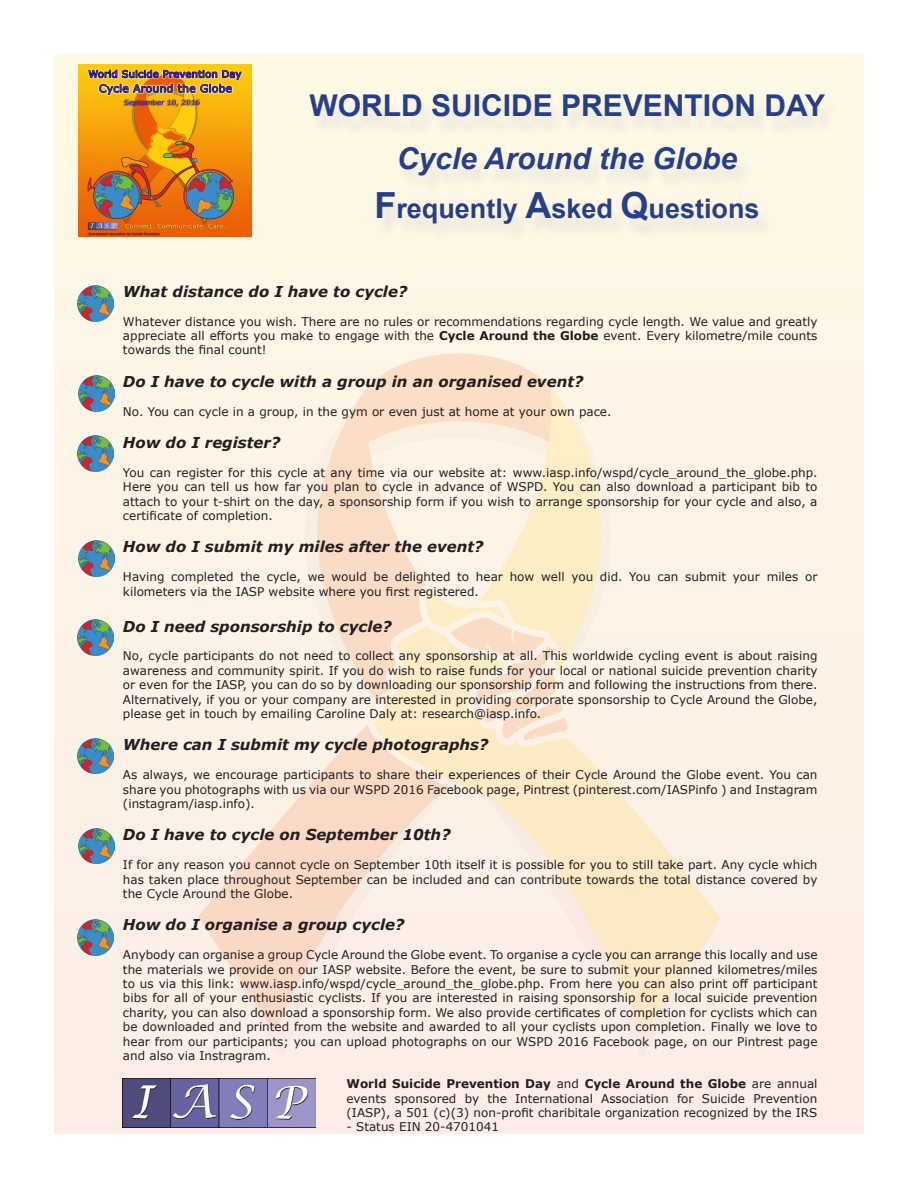
<style>
.page{position:relative;width:918px;height:1188px;background:#fff}
.page>*{position:absolute;margin:0;border:0;box-sizing:border-box;transform-origin:0 0}
.t1{font:700 30px "Arial";color:#253f8e}
.t2{font:italic 700 30px "Arial";color:#253f8e}
.t3{font:700 27px "Arial";color:#253f8e}
.t4{font:italic 700 15px "Verdana";color:#231f20}
.t5{font:12px/14.4px "Verdana";color:#231f20;text-align:justify}
.s1{font-size:36px}
.s2{font-weight:700}
</style>
<div class="page">
<div style="left:55px;top:55px;width:808px;height:1078px;background:#fef7e5"></div>
<img style="left:54px;top:302px;width:810px;height:768px">
<img style="left:78px;top:64px;width:173px;height:173px">
<img style="left:78px;top:375px;width:36px;height:36px">
<img style="left:78px;top:435px;width:36px;height:36px">
<img style="left:78px;top:738px;width:36px;height:36px">
<img style="left:78px;top:828px;width:36px;height:36px">
<img style="left:78px;top:919px;width:36px;height:36px">
<img style="left:78px;top:540px;width:36px;height:36px">
<img style="left:78px;top:619px;width:36px;height:36px">
<img style="left:78px;top:285px;width:36px;height:36px">
<img style="left:123px;top:1079px;width:192px;height:48px">
<p class="t1" style="left:309px;top:84px;width:517px">WORLD SUICIDE PREVENTION DAY</p>
<p class="t2" style="left:397px;top:138px;width:342px">Cycle Around the Globe</p>
<p class="t3" style="left:374px;top:190px;width:387px"><span class="s1">F</span>requently <span class="s1">A</span>sked <span class="s1">Q</span>uestions</p>
<p class="t4" style="left:123px;top:281px;width:286px">What distance do I have to cycle?</p>
<p class="t5" style="left:123px;top:314px;width:696px">Whatever distance you wish. There are no rules or recommendations regarding cycle length. We value and greatly appreciate all efforts you make to engage with the <span class="s2">Cycle Around the Globe</span> event. Every kilometre/mile counts towards the final count!</p>
<p class="t4" style="left:123px;top:371px;width:462px">Do I have to cycle with a group in an organised event?</p>
<p class="t5" style="left:123px;top:404px;width:490px">No. You can cycle in a group, in the gym or even just at home at your own pace.</p>
<p class="t4" style="left:123px;top:432px;width:159px">How do I register?</p>
<p class="t5" style="left:123px;top:465px;width:696px">You can register for this cycle at any time via our website at: www.iasp.info/wspd/cycle_around_the_globe.php.<br>Here you can tell us how far you plan to cycle in advance of WSPD. You can also download a participant bib to attach to your t-shirt on the day, a sponsorship form if you wish to arrange sponsorship for your cycle and also, a certificate of completion.</p>
<p class="t4" style="left:123px;top:536px;width:362px">How do I submit my miles after the event?</p>
<p class="t5" style="left:123px;top:569px;width:696px">Having completed the cycle, we would be delighted to hear how well you did. You can submit your miles or kilometers via the IASP website where you first registered.</p>
<p class="t4" style="left:123px;top:615px;width:270px">Do I need sponsorship to cycle?</p>
<p class="t5" style="left:123px;top:649px;width:696px">No, cycle participants do not need to collect any sponsorship at all. This worldwide cycling event is about raising awareness and community spirit. If you do wish to raise funds for your local or national suicide prevention charity or even for the IASP, you can do so by downloading our sponsorship form and following the instructions from there.<br>Alternatively, if you or your company are interested in providing corporate sponsorship to Cycle Around the Globe, please get in touch by emailing Caroline Daly at: research@iasp.info.</p>
<p class="t4" style="left:123px;top:734px;width:367px">Where can I submit my cycle photographs?</p>
<p class="t5" style="left:123px;top:767px;width:696px">As always, we encourage participants to share their experiences of their Cycle Around the Globe event. You can share you photographs with us via our WSPD 2016 Facebook page, Pintrest (pinterest.com/IASPinfo ) and Instagram (instagram/iasp.info).</p>
<p class="t4" style="left:123px;top:824px;width:329px">Do I have to cycle on September 10th?</p>
<p class="t5" style="left:123px;top:857px;width:696px">If for any reason you cannot cycle on September 10th itself it is possible for you to still take part. Any cycle which has taken place throughout September can be included and can contribute towards the total distance covered by the Cycle Around the Globe.</p>
<p class="t4" style="left:123px;top:914px;width:283px">How do I organise a group cycle?</p>
<p class="t5" style="left:123px;top:947px;width:696px">Anybody can organise a group Cycle Around the Globe event. To organise a cycle you can arrange this locally and use the materials we provide on our IASP website. Before the event, be sure to submit your planned kilometres/miles to us via this link: www.iasp.info/wspd/cycle_around_the_globe.php. From here you can also print off participant bibs for all of your enthusiastic cyclists. If you are interested in raising sponsorship for a local suicide prevention charity, you can also download a sponsorship form. We also provide certificates of completion for cyclists which can be downloaded and printed from the website and awarded to all your cyclists upon completion. Finally we love to hear from our participants; you can upload photographs on our WSPD 2016 Facebook page, on our Pintrest page and also via Instragram.</p>
<p class="t5" style="left:346px;top:1076px;width:473px"><span class="s2">World Suicide Prevention Day</span> and <span class="s2">Cycle Around the Globe</span> are annual events sponsored by the International Association for Suicide Prevention (IASP), a 501 (c)(3) non-profit charibitale organization recognized by the IRS</p>
<p class="t5" style="left:346px;top:1120px;width:154px">- Status EIN 20-4701041</p>
</div>
